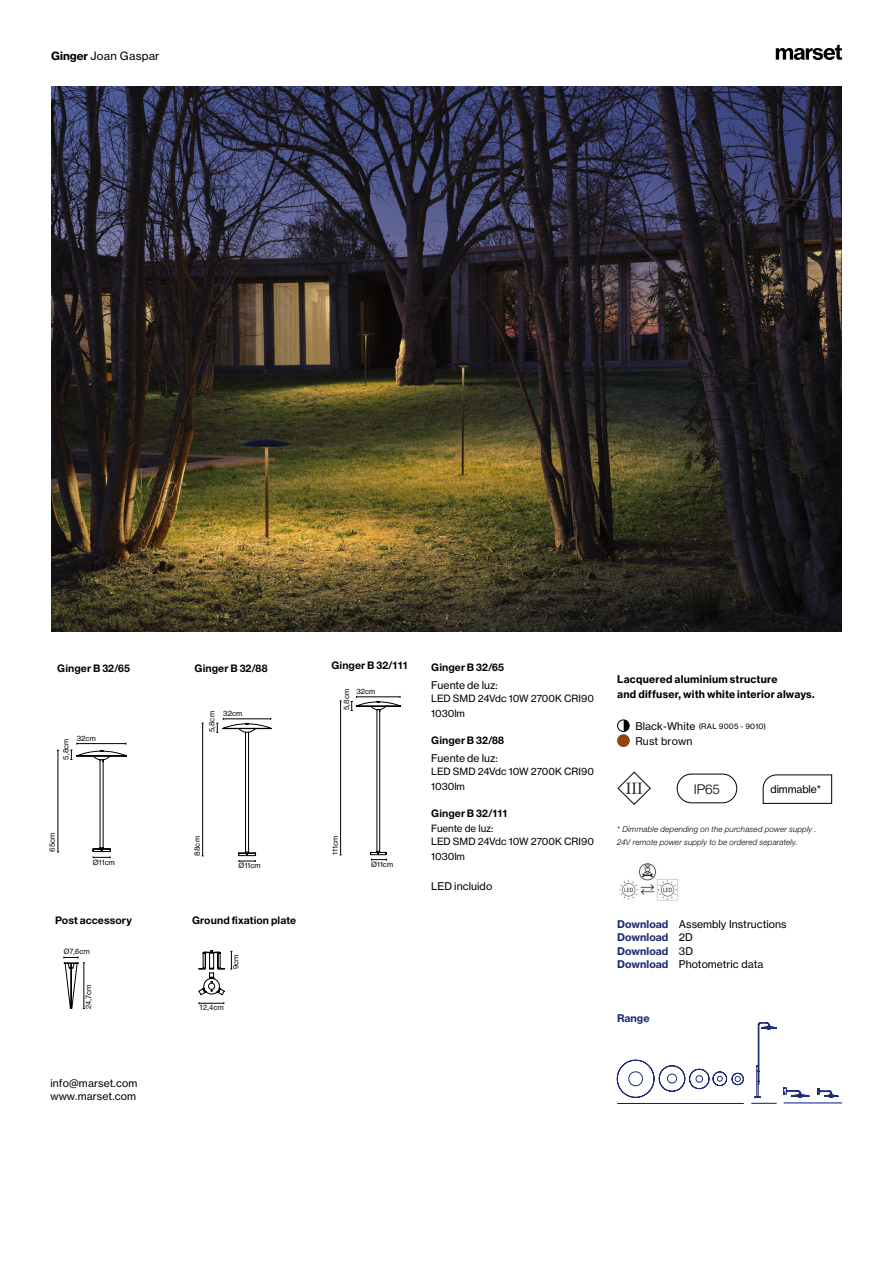
<style>
.page{position:relative;width:893px;height:1263px;background:#fff}
.page>*{position:absolute;margin:0;border:0;box-sizing:border-box;transform-origin:0 0}
.t1{font:16.5px "Book Antiqua";color:#2a2522}
.t2{font:300 13.5px "Helvetica Neue LT Std";color:#000}
.t3{font:11.25px "N Haas Grotesk TX Pro 55 Rg";letter-spacing:.02em;color:#000}
.t4{font:10.5px/13.5px "N Haas Grotesk TX Pro 55 Rg";color:#000}
.t5{font:700 10.5px "Helvetica Neue LT Std";letter-spacing:.005em;color:#000}
.t6{font:10.5px/15px "N Haas Grotesk TX Pro 75 Bd";letter-spacing:.02em;color:#000}
.t7{font:10.5px/13.5px "N Haas Grotesk TX Pro 75 Bd";color:#202d76}
.t8{font:9.9px/15px "N Haas Grotesk TX Pro 55 Rg";letter-spacing:-.005em;color:#000}
.t9{font:italic 300 8.1px/12.9px "Helvetica Neue LT Std";letter-spacing:.015em;color:#000}
.t10{font:7.5px "N Haas Grotesk TX Pro 55 Rg";letter-spacing:.03em;color:#000}
.t11{font:7.5px "Helvetica Neue LT Std";letter-spacing:.015em;color:#000}
.t12{font:7.2px "N Haas Grotesk TX Pro 55 Rg";letter-spacing:.015em;color:#000}
.s1{font-family:"N Haas Grotesk TX Pro 75 Bd"}
.s2{font-size:10.5px}
.s3{font-family:"N Haas Grotesk TX Pro 75 Bd";color:#202d76}
.s4{font-family:"N Haas Grotesk TX Pro 55 Rg";color:#000}
</style>
<div class="page">
<img style="left:51px;top:86px;width:791px;height:545px">
<svg style="left:776px;top:45px;width:66px;height:15px"></svg>
<div style="left:618px;top:720px;width:11px;height:11px;background:#000;border-radius:50%"></div>
<svg style="left:618px;top:720px;width:6px;height:10px"></svg>
<div style="left:617px;top:720px;width:12px;height:12px;border:1px solid #000;border-radius:50%"></div>
<div style="left:618px;top:735px;width:11px;height:11px;background:#904315;border-radius:50%"></div>
<div style="left:617px;top:734px;width:13px;height:13px;border:1px solid #904315;border-radius:50%"></div>
<div style="left:677px;top:774px;width:60px;height:29px;border:1px solid #000;border-radius:14px"></div>
<svg style="left:617px;top:771px;width:34px;height:34px"></svg>
<svg style="left:763px;top:774px;width:69px;height:30px"></svg>
<hr style="left:618px;top:1103px;width:125px;height:1px;background:#001789">
<svg style="left:617px;top:1060px;width:127px;height:38px"></svg>
<svg style="left:752px;top:1022px;width:25px;height:82px"></svg>
<svg style="left:64px;top:956px;width:21px;height:53px"></svg>
<svg style="left:199px;top:1002px;width:26px;height:2px"></svg>
<svg style="left:198px;top:950px;width:34px;height:45px"></svg>
<img style="left:619px;top:863px;width:60px;height:38px">
<hr style="left:784px;top:1103px;width:58px;height:1px;background:#001789">
<svg style="left:783px;top:1087px;width:27px;height:11px"></svg>
<svg style="left:817px;top:1088px;width:21px;height:10px"></svg>
<hr style="left:58px;top:750px;width:1px;height:102px;background:#000">
<svg style="left:70px;top:742px;width:57px;height:116px"></svg>
<hr style="left:202px;top:723px;width:1px;height:133px;background:#000">
<svg style="left:216px;top:718px;width:55px;height:144px"></svg>
<hr style="left:340px;top:701px;width:1px;height:154px;background:#000">
<svg style="left:351px;top:696px;width:50px;height:165px"></svg>
<p class="t3" style="left:51px;top:49px;width:110px"><span class="s1">Ginger</span> Joan Gaspar</p>
<p class="t5" style="left:57px;top:662px;width:74px">Ginger B 32/65</p>
<p class="t5" style="left:195px;top:661px;width:74px">Ginger B 32/88</p>
<p class="t5" style="left:331px;top:658px;width:78px">Ginger B 32/111</p>
<p class="t12" style="left:77px;top:733px;width:21px">32cm</p>
<p class="t12" style="left:61px;top:759px;width:23px;rotate:-90deg">5,8cm</p>
<p class="t12" style="left:48px;top:852px;width:21px;rotate:-90deg">65cm</p>
<p class="t12" style="left:93px;top:858px;width:24px">Ø11cm</p>
<p class="t5" style="left:55px;top:913px;width:78px">Post accessory</p>
<p class="t11" style="left:64px;top:947px;width:28px">Ø7,6cm</p>
<p class="t11" style="left:84px;top:1009px;width:26px;rotate:-90deg">24,7cm</p>
<p class="t4" style="left:50px;top:1076px;width:88px">info@marset.com www.marset.com</p>
<p class="t12" style="left:223px;top:709px;width:21px">32cm</p>
<p class="t12" style="left:207px;top:732px;width:23px;rotate:-90deg">5,8cm</p>
<p class="t12" style="left:356px;top:687px;width:21px">32cm</p>
<p class="t12" style="left:342px;top:710px;width:23px;rotate:-90deg">5,8cm</p>
<p class="t12" style="left:193px;top:856px;width:21px;rotate:-90deg">88cm</p>
<p class="t12" style="left:239px;top:861px;width:24px">Ø11cm</p>
<p class="t5" style="left:192px;top:913px;width:106px">Ground fixation plate</p>
<p class="t11" style="left:231px;top:969px;width:16px;rotate:-90deg">9cm</p>
<p class="t11" style="left:199px;top:1003px;width:26px">12,4cm</p>
<p class="t12" style="left:331px;top:855px;width:20px;rotate:-90deg">111cm</p>
<p class="t12" style="left:371px;top:860px;width:24px">Ø11cm</p>
<p class="t5" style="left:431px;top:660px;width:74px">Ginger B 32/65</p>
<p class="t4" style="left:431px;top:678px;width:68px">Fuente de luz:</p>
<p class="t8" style="left:431px;top:690px;width:164px">LED SMD 24Vdc 10W 2700K CRI90<br>1030lm</p>
<p class="t5" style="left:431px;top:733px;width:74px">Ginger B 32/88</p>
<p class="t4" style="left:431px;top:751px;width:68px">Fuente de luz:</p>
<p class="t8" style="left:431px;top:763px;width:164px">LED SMD 24Vdc 10W 2700K CRI90<br>1030lm</p>
<p class="t5" style="left:431px;top:806px;width:78px">Ginger B 32/111</p>
<p class="t8" style="left:431px;top:822px;width:164px;line-height:12.9px">Fuente de luz:<br>LED SMD 24Vdc 10W 2700K CRI90</p>
<p class="t8" style="left:431px;top:849px;width:35px">1030lm</p>
<p class="t4" style="left:431px;top:880px;width:62px">LED incluido</p>
<p class="t6" style="left:617px;top:672px;width:199px">Lacquered aluminium structure<br>and diffuser, with white interior always.</p>
<p class="t10" style="left:635px;top:722px;width:132px"><span class="s2">Black-White</span> (RAL 9005 - 9010)</p>
<p class="t4" style="left:635px;top:734px;width:58px">Rust brown</p>
<h1 class="t1" style="left:626px;top:777px;width:18px">III</h1>
<p class="t2" style="left:694px;top:781px;width:27px">IP65</p>
<p class="t4" style="left:770px;top:782px;width:52px">dimmable*</p>
<p class="t9" style="left:617px;top:823px;width:201px">* Dimmable depending on the purchased power supply .<br>24V remote power supply to be ordered separately.</p>
<p class="t4" style="left:617px;top:917px;width:171px"><span class="s3">Download</span> Assembly Instructions</p>
<p class="t7" style="left:617px;top:931px;width:77px">Download <span class="s4">2D<br></span>Download <span class="s4">3D</span></p>
<p class="t4" style="left:617px;top:958px;width:148px"><span class="s3">Download</span> Photometric data</p>
<p class="t7" style="left:617px;top:1011px;width:34px">Range</p>
</div>
